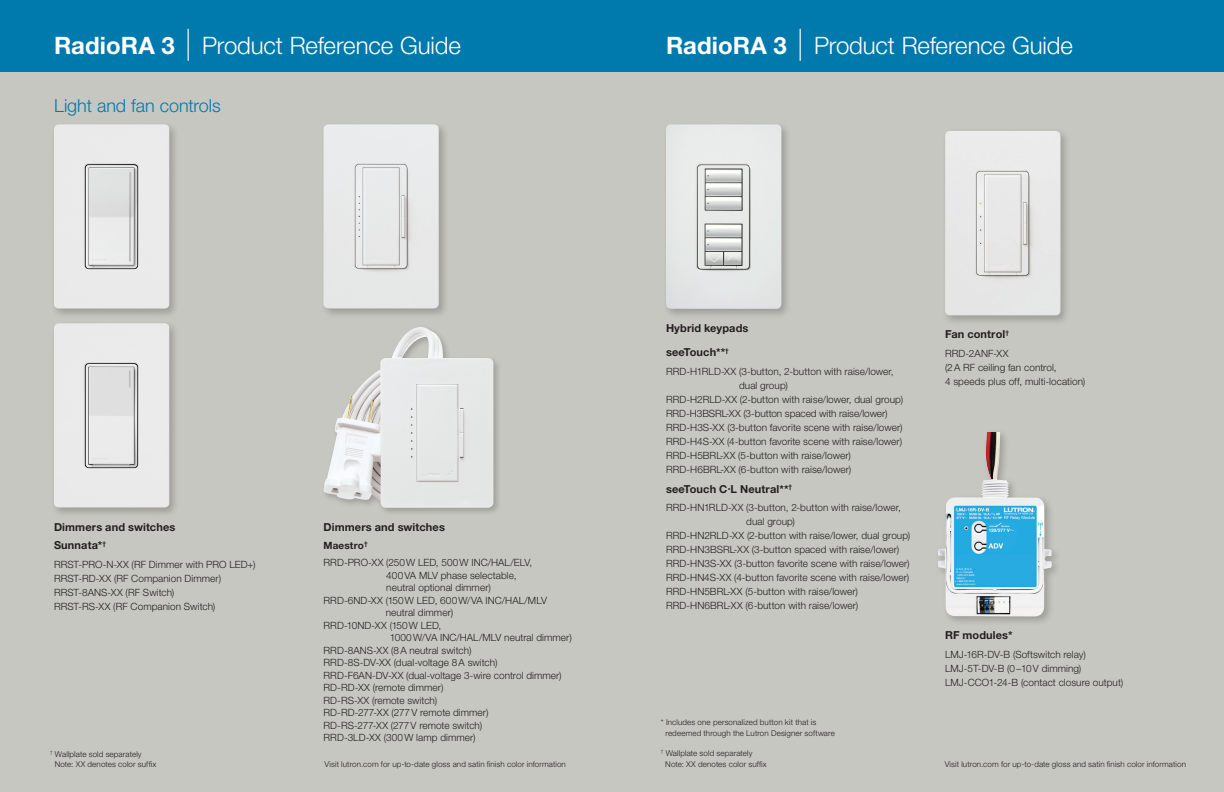
<style>
.page{position:relative;width:1224px;height:792px;background:#fff}
.page>*{position:absolute;margin:0;border:0;box-sizing:border-box;transform-origin:0 0}
.t1{font:300 24px "Helvetica Neue LT Std";letter-spacing:-.005em;color:#fff}
.Subhead{font:300 18px "Helvetica Neue LT Std";letter-spacing:-.005em;color:#0079ad}
.Paragraph_Header{font:700 11px "Helvetica Neue LT Std";letter-spacing:.01em;color:#231f20}
.Text{font:300 10px/14px "Helvetica Neue LT Std";letter-spacing:.005em;color:#231f20}
.Paragraph_Header-2{font:700 10px "Helvetica Neue LT Std";letter-spacing:.015em;color:#231f20}
.Text-2{font:300 8px/11px "Helvetica Neue LT Std";letter-spacing:.015em;color:#231f20}
.s1{font-weight:700}
.s2{font-weight:100;font-size:32px}
</style>
<div class="page">
<div style="left:0;top:63px;width:1224px;height:729px;background:#c7c7c1"></div>
<div style="left:612px;top:0;width:612px;height:72px;background:#0079ad"></div>
<div style="left:0;top:0;width:612px;height:72px;background:#0079ad"></div>
<div style="left:51px;top:121px;width:129px;height:198px;background:#231f20;opacity:.25"></div>
<img style="left:54px;top:124px;width:115px;height:185px">
<div style="left:51px;top:320px;width:129px;height:198px;background:#231f20;opacity:.25"></div>
<img style="left:54px;top:323px;width:115px;height:185px">
<div style="left:663px;top:121px;width:129px;height:198px;background:#231f20;opacity:.25"></div>
<img style="left:666px;top:124px;width:115px;height:185px">
<div style="left:942px;top:128px;width:129px;height:198px;background:#231f20;opacity:.25"></div>
<img style="left:945px;top:131px;width:116px;height:184px">
<div style="left:935px;top:429px;width:127px;height:198px;background:#231f20;opacity:.25"></div>
<img style="left:938px;top:432px;width:114px;height:184px">
<div style="left:321px;top:324px;width:181px;height:193px;background:#231f20;opacity:.25"></div>
<img style="left:323px;top:327px;width:170px;height:181px">
<div style="left:320px;top:121px;width:129px;height:198px;background:#231f20;opacity:.25"></div>
<img style="left:323px;top:124px;width:116px;height:185px">
<h1 class="t1" style="left:54px;top:31px;width:408px"><span class="s1">RadioRA 3</span> <span class="s2">|</span> Product Reference Guide</h1>
<h1 class="t1" style="left:666px;top:31px;width:408px"><span class="s1">RadioRA 3</span> <span class="s2">|</span> Product Reference Guide</h1>
<p class="Subhead" style="left:54px;top:94px;width:168px">Light and fan controls</p>
<p class="Paragraph_Header" style="left:54px;top:520px;width:123px">Dimmers and switches</p>
<p class="Paragraph_Header" style="left:54px;top:539px;width:54px">Sunnata*<sup>†</sup></p>
<p class="Text" style="left:54px;top:557px;width:203px">RRST-PRO-N-XX (RF Dimmer with PRO LED+)</p>
<p class="Text" style="left:54px;top:571px;width:169px">RRST-RD-XX (RF Companion Dimmer)</p>
<p class="Text" style="left:54px;top:585px;width:122px">RRST-8ANS-XX (RF Switch)</p>
<p class="Text" style="left:54px;top:599px;width:163px">RRST-RS-XX (RF Companion Switch)</p>
<p class="Text-2" style="left:50px;top:748px;width:93px"><sup>†</sup> Wallplate sold separately</p>
<p class="Text-2" style="left:55px;top:758px;width:103px">Note: XX denotes color suffix</p>
<p class="Paragraph_Header" style="left:666px;top:321px;width:84px">Hybrid keypads</p>
<p class="Paragraph_Header" style="left:666px;top:346px;width:64px">seeTouch**<sup>†</sup></p>
<p class="Text" style="left:739px;top:364px;width:156px;text-indent:-73px">RRD-H1RLD-XX (3-button, 2-button with raise/lower, dual group)</p>
<p class="Text" style="left:666px;top:392px;width:239px">RRD-H2RLD-XX (2-button with raise/lower, dual group)</p>
<p class="Text" style="left:666px;top:406px;width:223px">RRD-H3BSRL-XX (3-button spaced with raise/lower)</p>
<p class="Text" style="left:666px;top:420px;width:238px">RRD-H3S-XX (3-button favorite scene with raise/lower)</p>
<p class="Text" style="left:666px;top:434px;width:238px">RRD-H4S-XX (4-button favorite scene with raise/lower)</p>
<p class="Text" style="left:666px;top:448px;width:186px">RRD-H5BRL-XX (5-button with raise/lower)</p>
<p class="Text" style="left:666px;top:462px;width:187px">RRD-H6BRL-XX (6-button with raise/lower)</p>
<p class="Paragraph_Header" style="left:666px;top:482px;width:128px">seeTouch C<sup>•</sup>L Neutral**<sup>†</sup></p>
<p class="Text" style="left:746px;top:500px;width:156px;text-indent:-80px">RRD-HN1RLD-XX (3-button, 2-button with raise/lower, dual group)</p>
<p class="Text" style="left:666px;top:528px;width:246px">RRD-HN2RLD-XX (2-button with raise/lower, dual group)</p>
<p class="Text" style="left:666px;top:542px;width:235px">RRD-HN3BSRL-XX (3-button spaced with raise/lower)</p>
<p class="Text" style="left:666px;top:556px;width:245px">RRD-HN3S-XX (3-button favorite scene with raise/lower)</p>
<p class="Text" style="left:666px;top:570px;width:245px">RRD-HN4S-XX (4-button favorite scene with raise/lower)</p>
<p class="Text" style="left:666px;top:584px;width:193px">RRD-HN5BRL-XX (5-button with raise/lower)</p>
<p class="Text" style="left:666px;top:598px;width:194px">RRD-HN6BRL-XX (6-button with raise/lower)</p>
<p class="Paragraph_Header" style="left:945px;top:328px;width:65px">Fan control<sup>†</sup></p>
<p class="Text" style="left:945px;top:346px;width:142px">RRD-2ANF-XX<br>(2A RF ceiling fan control,<br>4 speeds plus off, multi-location)</p>
<p class="Paragraph_Header" style="left:324px;top:520px;width:123px">Dimmers and switches</p>
<p class="Paragraph_Header-2" style="left:324px;top:540px;width:46px">Maestro<sup>†</sup></p>
<p class="Text" style="left:386px;top:556px;width:147px;line-height:12.5px;text-indent:-63px">RRD-PRO-XX (250W LED, 500W INC/HAL/ELV,<br>400VA MLV phase selectable, neutral optional dimmer)</p>
<p class="Text" style="left:386px;top:594px;width:163px;line-height:12.5px;text-indent:-62px">RRD-6ND-XX (150W LED, 600W/VA INC/HAL/MLV neutral dimmer)</p>
<p class="Text" style="left:390px;top:619px;width:184px;line-height:12.5px;text-indent:-66px">RRD-10ND-XX (150W LED,<br>1000W/VA INC/HAL/MLV neutral dimmer)</p>
<p class="Text" style="left:324px;top:643px;width:149px">RRD-8ANS-XX (8A neutral switch)</p>
<p class="Text" style="left:324px;top:656px;width:175px">RRD-8S-DV-XX (dual-voltage 8A switch)</p>
<p class="Text" style="left:324px;top:668px;width:240px">RRD-F6AN-DV-XX (dual-voltage 3-wire control dimmer)</p>
<p class="Text" style="left:324px;top:681px;width:121px">RD-RD-XX (remote dimmer)</p>
<p class="Text" style="left:324px;top:693px;width:115px">RD-RS-XX (remote switch)</p>
<p class="Text" style="left:324px;top:706px;width:166px">RD-RD-277-XX (277V remote dimmer)</p>
<p class="Text" style="left:324px;top:718px;width:160px">RD-RS-277-XX (277V remote switch)</p>
<p class="Text" style="left:324px;top:731px;width:154px">RRD-3LD-XX (300W lamp dimmer)</p>
<p class="Text-2" style="left:325px;top:758px;width:243px">Visit lutron.com for up-to-date gloss and satin finish color information</p>
<p class="Text-2" style="left:945px;top:758px;width:243px">Visit lutron.com for up-to-date gloss and satin finish color information</p>
<p class="Paragraph_Header" style="left:945px;top:629px;width:69px">RF modules*</p>
<p class="Text" style="left:945px;top:647px;width:142px">LMJ-16R-DV-B (Softswitch relay)</p>
<p class="Text" style="left:945px;top:661px;width:138px">LMJ-5T-DV-B (0–10V dimming)</p>
<p class="Text" style="left:945px;top:675px;width:180px">LMJ-CCO1-24-B (contact closure output)</p>
<p class="Text-2" style="left:665px;top:716px;width:171px;text-indent:-4px">* Includes one personalized button kit that is redeemed through the Lutron Designer software</p>
<p class="Text-2" style="left:661px;top:747px;width:93px"><sup>†</sup> Wallplate sold separately</p>
<p class="Text-2" style="left:665px;top:759px;width:103px">Note: XX denotes color suffix</p>
</div>
